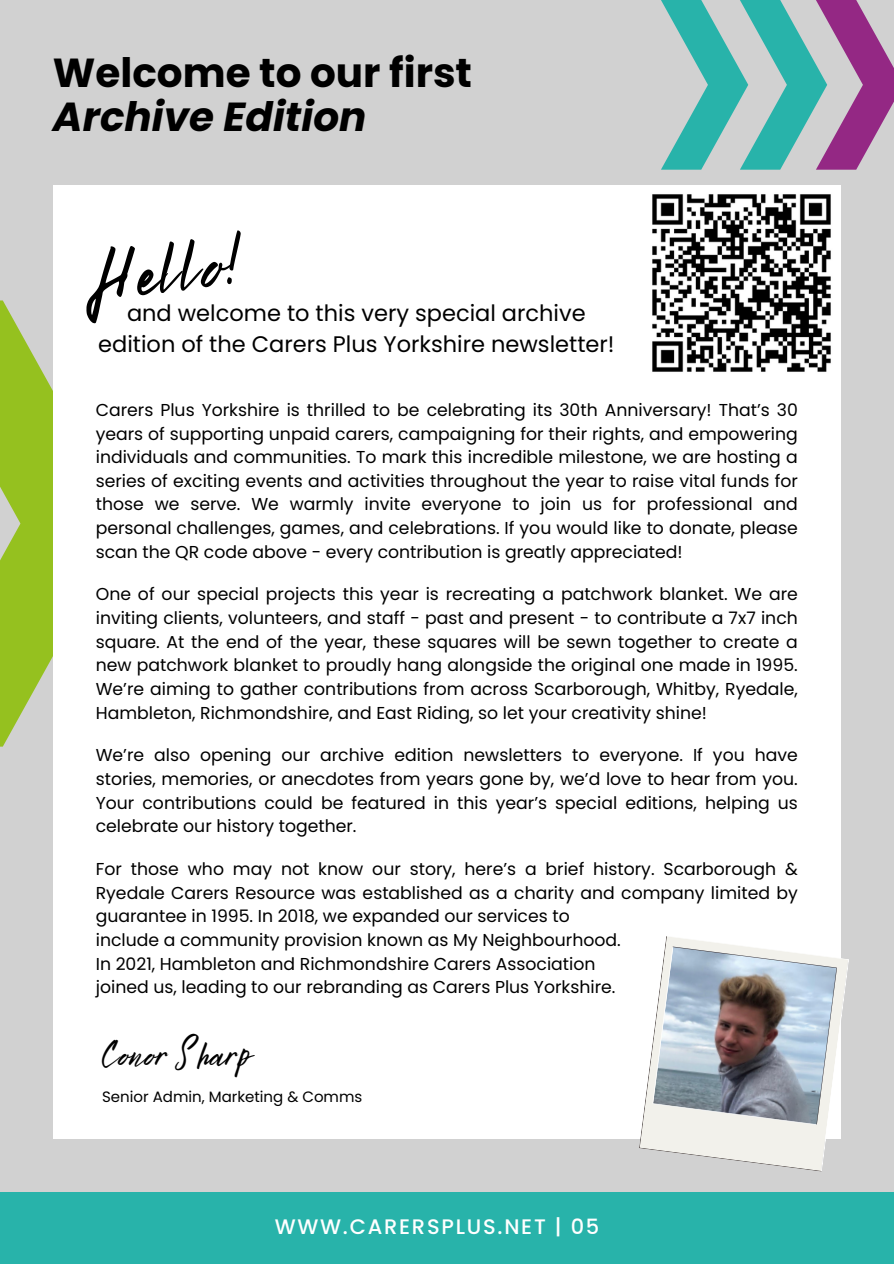
<style>
.page{position:relative;width:894px;height:1264px;background:#fff}
.page>*{position:absolute;margin:0;border:0;box-sizing:border-box;transform-origin:0 0}
.t1{font:80.55px "Bright Sunshine";color:#000}
.t2{font:700 40.5px/43.8px "Poppins";color:#000}
.t3{font:37.5px "Bright Sunshine";color:#000}
.t4{font:22.5px/30.3px "Poppins";color:#000;text-align:center}
.t5{font:500 21px "Poppins";letter-spacing:.085em;color:#fff}
.t6{font:17.25px/23.7px "Poppins";color:#000;text-align:justify}
.t7{font:15px "Poppins";color:#000}
.s1{font-style:italic}
</style>
<div class="page">
<div style="left:0;top:0;width:893px;height:1263px;background:#d1d1d1"></div>
<div style="left:0;top:1192px;width:893px;height:71px;background:#28b3aa"></div>
<svg style="left:0;top:300px;width:53px;height:446px;fill:#95c11f"></svg>
<svg style="left:661px;top:0;width:232px;height:170px"></svg>
<div style="left:53px;top:185px;width:787px;height:954px;background:#fff"></div>
<img style="left:652px;top:194px;width:179px;height:178px">
<svg style="left:639px;top:1049px;width:13px;height:101px"></svg>
<svg style="left:652px;top:935px;width:197px;height:236px"></svg>
<p class="t2" style="left:53px;top:51px;width:420px">Welcome to our first<br><span class="s1">Archive Edition</span></p>
<h6 class="t1" style="left:80px;top:213px;width:157px;rotate:-6deg">Hello!</h6>
<h6 class="t4" style="left:98px;top:298px;width:517px">and welcome to this very special archive edition of the Carers Plus Yorkshire newsletter!</h6>
<p class="t6" style="left:96px;top:398px;width:703px">Carers Plus Yorkshire is thrilled to be celebrating its 30th Anniversary! That’s 30 years of supporting unpaid carers, campaigning for their rights, and empowering individuals and communities. To mark this incredible milestone, we are hosting a series of exciting events and activities throughout the year to raise vital funds for those we serve. We warmly invite everyone to join us for professional and personal challenges, games, and celebrations. If you would like to donate, please scan the QR code above - every contribution is greatly appreciated!</p>
<p class="t6" style="left:96px;top:582px;width:703px">One of our special projects this year is recreating a patchwork blanket. We are inviting clients, volunteers, and staff - past and present - to contribute a 7x7 inch square. At the end of the year, these squares will be sewn together to create a new patchwork blanket to proudly hang alongside the original one made in 1995.<br>We’re aiming to gather contributions from across Scarborough, Whitby, Ryedale, Hambleton, Richmondshire, and East Riding, so let your creativity shine!</p>
<h1 class="t6" style="left:96px;top:743px;width:703px">We’re also opening our archive edition newsletters to everyone. If you have stories, memories, or anecdotes from years gone by, we’d love to hear from you.<br>Your contributions could be featured in this year’s special editions, helping us celebrate our history together.</h1>
<h5 class="t6" style="left:96px;top:857px;width:703px;text-align:left">For those who may not know our story, here’s a brief history. Scarborough &amp; Ryedale Carers Resource was established as a charity and company limited by guarantee in 1995. In 2018, we expanded our services to<br>include a community provision known as My Neighbourhood.<br>In 2021, Hambleton and Richmondshire Carers Association<br>joined us, leading to our rebranding as Carers Plus Yorkshire.</h5>
<h6 class="t3" style="left:102px;top:1024px;width:149px">Conor Sharp</h6>
<h6 class="t7" style="left:102px;top:1085px;width:262px">Senior Admin, Marketing &amp; Comms</h6>
<h2 class="t5" style="left:274px;top:1212px;width:326px">WWW.CARERSPLUS.NET | 05</h2>
</div>
